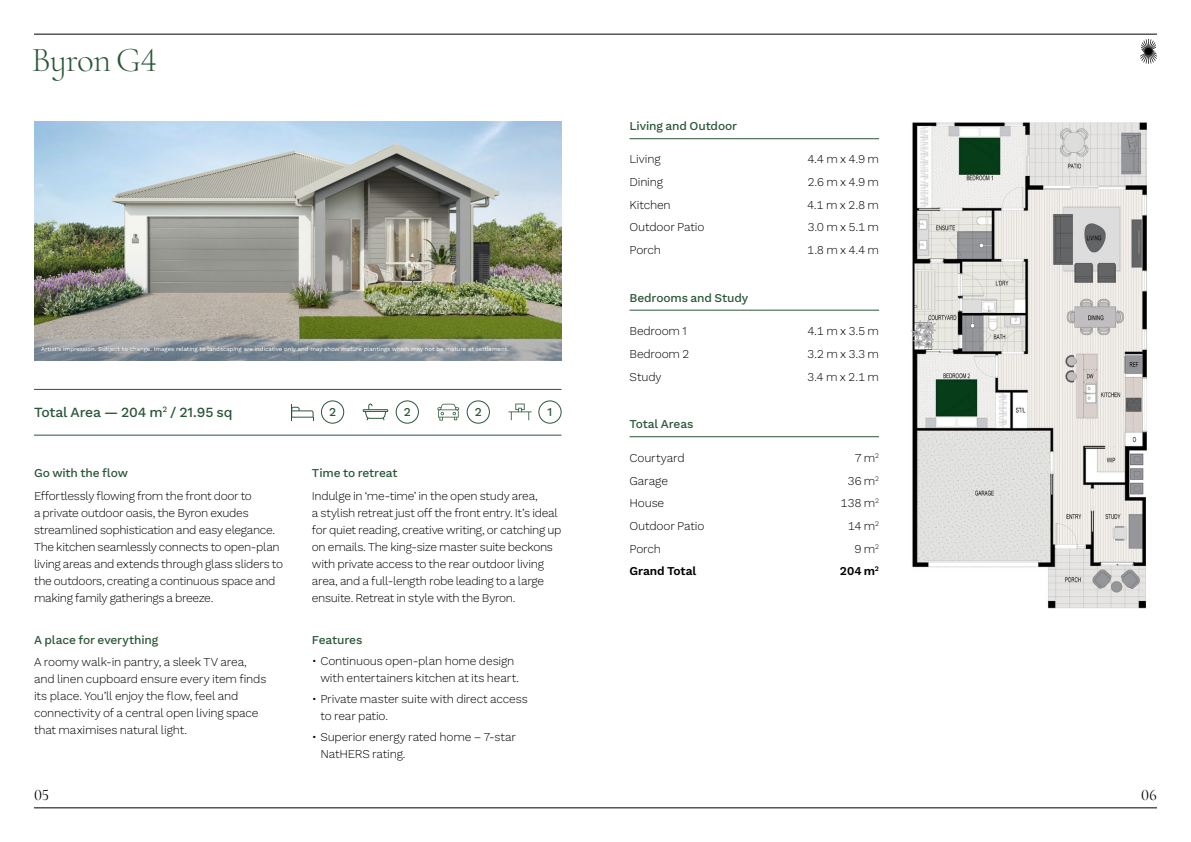
<style>
.page{position:relative;width:1191px;height:842px;background:#fff}
.page>*{position:absolute;margin:0;border:0;box-sizing:border-box;transform-origin:0 0}
.t1{font:300 35px "Cormorant Infant";letter-spacing:-.025em;color:#2a5638}
.t2{font:16px "Cormorant Infant";color:#000}
.t3{font:500 14px "Work Sans";letter-spacing:-.01em;color:#2a5638}
.t4{font:300 12px/17px "Work Sans";letter-spacing:-.02em;color:#000}
.t5{font:500 12px "Work Sans";letter-spacing:-.01em;color:#2a5638}
.t6{font:600 12px "Work Sans";letter-spacing:-.01em;color:#000}
.t7{font:6px "Work Sans";letter-spacing:-.01em;color:#fff}
</style>
<div class="page">
<img style="left:34px;top:122px;width:527px;height:238px">
<svg style="left:291px;top:404px;width:22px;height:16px"></svg>
<div style="left:321px;top:401px;width:23px;height:22px;border:1px solid #2a5638;border-radius:50%"></div>
<hr style="left:363px;top:409px;width:25px;height:3px;background:#2a5638">
<svg style="left:364px;top:404px;width:23px;height:16px"></svg>
<div style="left:396px;top:401px;width:23px;height:22px;border:1px solid #2a5638;border-radius:50%"></div>
<div style="left:467px;top:401px;width:23px;height:22px;border:1px solid #2a5638;border-radius:50%"></div>
<svg style="left:437px;top:404px;width:22px;height:16px"></svg>
<div style="left:538px;top:401px;width:23px;height:22px;border:1px solid #2a5638;border-radius:50%"></div>
<svg style="left:508px;top:404px;width:23px;height:16px"></svg>
<hr style="left:629px;top:310px;width:250px;height:1px;background:#2a5638">
<hr style="left:629px;top:139px;width:250px;height:1px;background:#2a5638">
<hr style="left:629px;top:437px;width:250px;height:1px;background:#2a5638">
<img style="left:911px;top:122px;width:236px;height:487px">
<hr style="left:34px;top:435px;width:527px;height:1px;background:#2a5638">
<hr style="left:34px;top:389px;width:527px;height:1px;background:#2a5638">
<hr style="left:34px;top:34px;width:1123px;height:1px;background:#000">
<hr style="left:34px;top:808px;width:1123px;height:1px;background:#000">
<svg style="left:1140px;top:39px;width:17px;height:25px"></svg>
<h1 class="t1" style="left:32px;top:39px;width:127px">Byron G4</h1>
<p class="t7" style="left:41px;top:344px;width:469px">Artist’s impression. Subject to change. Images relating to landscaping are indicative only and may show mature plantings which may not be mature at settlement.</p>
<p class="t3" style="left:34px;top:401px;width:200px">Total Area — 204 m<sup>2</sup> / 21.95 sq</p>
<p class="t5" style="left:34px;top:464px;width:95px">Go with the flow</p>
<p class="t4" style="left:34px;top:487px;width:250px">Effortlessly flowing from the front door to<br>a private outdoor oasis, the Byron exudes streamlined sophistication and easy elegance.<br>The kitchen seamlessly connects to open-plan living areas and extends through glass sliders to the outdoors, creating a continuous space and making family gatherings a breeze.</p>
<p class="t5" style="left:34px;top:630px;width:126px">A place for everything</p>
<p class="t4" style="left:34px;top:653px;width:234px">A roomy walk-in pantry, a sleek TV area, and linen cupboard ensure every item finds its place. You’ll enjoy the flow, feel and connectivity of a central open living space that maximises natural light.</p>
<p class="t5" style="left:329px;top:403px;width:9px">2</p>
<p class="t5" style="left:404px;top:403px;width:9px">2</p>
<p class="t5" style="left:475px;top:403px;width:9px">2</p>
<p class="t5" style="left:547px;top:403px;width:6px">1</p>
<p class="t5" style="left:312px;top:464px;width:87px">Time to retreat</p>
<p class="t4" style="left:312px;top:487px;width:251px">Indulge in ‘me-time’ in the open study area,<br>a stylish retreat just off the front entry. It’s ideal for quiet reading, creative writing, or catching up on emails. The king-size master suite beckons with private access to the rear outdoor living area, and a full-length robe leading to a large ensuite. Retreat in style with the Byron.</p>
<p class="t5" style="left:312px;top:630px;width:52px">Features</p>
<p class="t4" style="left:320px;top:652px;width:200px;text-indent:-9px">• Continuous open-plan home design with entertainers kitchen at its heart.</p>
<p class="t4" style="left:320px;top:690px;width:209px;text-indent:-9px">• Private master suite with direct access to rear patio.</p>
<p class="t4" style="left:320px;top:728px;width:197px;text-indent:-9px">• Superior energy rated home – 7-star<br>NatHERS rating.</p>
<p class="t5" style="left:629px;top:117px;width:109px">Living and Outdoor</p>
<p class="t4" style="left:629px;top:150px;width:33px">Living</p>
<p class="t4" style="left:807px;top:150px;width:73px">4.4 m x 4.9 m</p>
<p class="t4" style="left:629px;top:173px;width:35px">Dining</p>
<p class="t4" style="left:807px;top:173px;width:73px">2.6 m x 4.9 m</p>
<p class="t4" style="left:629px;top:196px;width:43px">Kitchen</p>
<p class="t4" style="left:807px;top:196px;width:73px">4.1 m x 2.8 m</p>
<p class="t4" style="left:629px;top:218px;width:76px">Outdoor Patio</p>
<p class="t4" style="left:807px;top:218px;width:73px">3.0 m x 5.1 m</p>
<p class="t4" style="left:629px;top:241px;width:33px">Porch</p>
<p class="t4" style="left:807px;top:241px;width:73px">1.8 m x 4.4 m</p>
<p class="t5" style="left:629px;top:289px;width:120px">Bedrooms and Study</p>
<p class="t4" style="left:629px;top:322px;width:59px">Bedroom 1</p>
<p class="t4" style="left:807px;top:322px;width:73px">4.1 m x 3.5 m</p>
<p class="t4" style="left:629px;top:345px;width:61px">Bedroom 2</p>
<p class="t4" style="left:807px;top:345px;width:73px">3.2 m x 3.3 m</p>
<p class="t4" style="left:629px;top:368px;width:34px">Study</p>
<p class="t4" style="left:807px;top:368px;width:73px">3.4 m x 2.1 m</p>
<p class="t5" style="left:629px;top:415px;width:66px">Total Areas</p>
<p class="t4" style="left:629px;top:449px;width:57px">Courtyard</p>
<p class="t4" style="left:854px;top:449px;width:26px">7 m<sup>2</sup></p>
<p class="t4" style="left:629px;top:471px;width:40px">Garage</p>
<p class="t4" style="left:847px;top:471px;width:33px">36 m<sup>2</sup></p>
<p class="t4" style="left:629px;top:494px;width:36px">House</p>
<p class="t4" style="left:840px;top:494px;width:40px">138 m<sup>2</sup></p>
<p class="t4" style="left:629px;top:517px;width:76px">Outdoor Patio</p>
<p class="t4" style="left:848px;top:517px;width:33px">14 m<sup>2</sup></p>
<p class="t4" style="left:629px;top:539px;width:33px">Porch</p>
<p class="t4" style="left:854px;top:539px;width:26px">9 m<sup>2</sup></p>
<p class="t6" style="left:629px;top:562px;width:68px">Grand Total</p>
<p class="t6" style="left:840px;top:562px;width:41px">204 m<sup>2</sup></p>
<h2 class="t2" style="left:34px;top:785px;width:16px">05</h2>
<h2 class="t2" style="left:1141px;top:785px;width:17px">06</h2>
</div>
